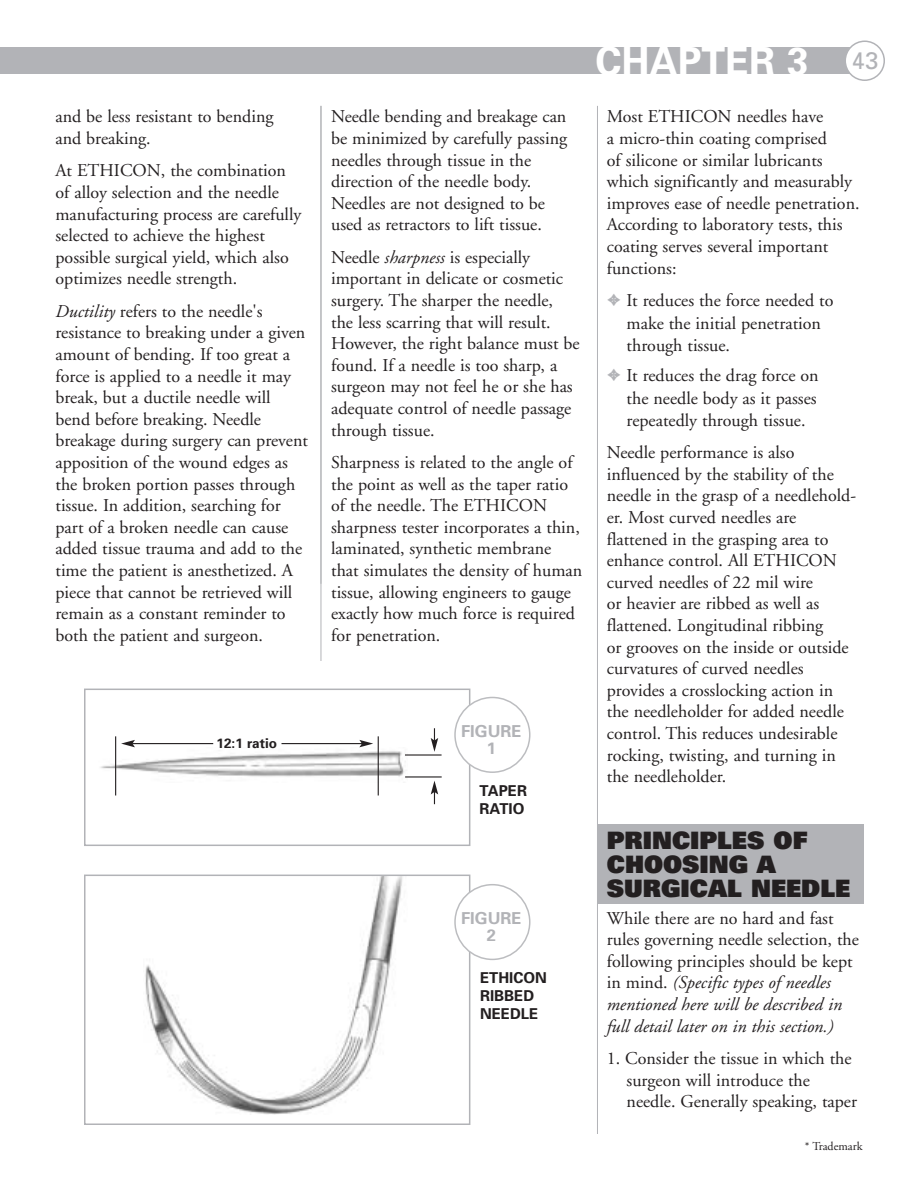
<style>
.page{position:relative;width:918px;height:1188px;background:#fff}
.page>*{position:absolute;margin:0;border:0;box-sizing:border-box;transform-origin:0 0}
.t1{font:700 39px "Univers";color:#fff}
.t2{font:900 24px/24px "Univers";color:#231f20}
.t3{font:18px/21.6px "Adobe Garamond";color:#231f20}
.t4{font:700 16.5px/16.5px "Univers";color:#b2b3b7;text-align:center}
.t5{font:700 15px/18px "Univers";color:#231f20}
.t6{font:700 13.5px "Univers";color:#231f20}
.t7{font:12px "Adobe Garamond";color:#231f20}
.s1{font-style:italic}
.s2{font-weight:400;font-size:24px;color:#b2b3b7}
.s3{color:#b2b3b7}
</style>
<div class="page">
<div style="left:1px;top:47px;width:863px;height:27px;background:#b2b3b7"></div>
<svg style="left:846px;top:40px;width:39px;height:41px"></svg>
<hr style="left:321px;top:106px;width:1px;height:1028px;background:#b2b3b7">
<hr style="left:597px;top:106px;width:1px;height:1028px;background:#b2b3b7">
<div style="left:597px;top:824px;width:267px;height:79px;background:#b2b3b7"></div>
<img style="left:100px;top:748px;width:306px;height:35px">
<div style="left:84px;top:689px;width:386px;height:157px;border:2px solid #b2b3b7"></div>
<svg style="left:454px;top:697px;width:77px;height:76px"></svg>
<img style="left:145px;top:878px;width:258px;height:236px">
<div style="left:84px;top:875px;width:386px;height:250px;border:2px solid #b2b3b7"></div>
<svg style="left:454px;top:884px;width:77px;height:76px"></svg>
<hr style="left:405px;top:776px;width:37px;height:2px;background:#231f20">
<hr style="left:405px;top:754px;width:37px;height:2px;background:#231f20">
<svg style="left:431px;top:781px;width:7px;height:23px"></svg>
<svg style="left:431px;top:728px;width:7px;height:24px"></svg>
<hr style="left:115px;top:736px;width:1px;height:59px;background:#231f20">
<hr style="left:378px;top:736px;width:1px;height:60px;background:#231f20">
<hr style="left:132px;top:743px;width:81px;height:1px;background:#231f20">
<svg style="left:121px;top:740px;width:14px;height:7px"></svg>
<hr style="left:282px;top:743px;width:80px;height:1px;background:#231f20">
<svg style="left:359px;top:740px;width:14px;height:7px"></svg>
<p class="t3" style="left:56px;top:108px;width:219px">and be less resistant to bending and breaking.</p>
<p class="t3" style="left:56px;top:162px;width:247px">At ETHICON, the combination of alloy selection and the needle manufacturing process are carefully selected to achieve the highest possible surgical yield, which also optimizes needle strength.</p>
<p class="t3" style="left:56px;top:302px;width:254px"><span class="s1">Ductility</span> refers to the needle's resistance to breaking under a given amount of bending. If too great a force is applied to a needle it may break, but a ductile needle will bend before breaking. Needle breakage during surgery can prevent apposition of the wound edges as the broken portion passes through tissue. In addition, searching for part of a broken needle can cause added tissue trauma and add to the time the patient is anesthetized. A piece that cannot be retrieved will remain as a constant reminder to both the patient and surgeon.</p>
<p class="t6" style="left:217px;top:739px;width:62px">12:1 ratio</p>
<p class="t3" style="left:331px;top:108px;width:238px">Needle bending and breakage can be minimized by carefully passing needles through tissue in the direction of the needle body.<br>Needles are not designed to be used as retractors to lift tissue.</p>
<p class="t3" style="left:331px;top:248px;width:250px">Needle <span class="s1">sharpness</span> is especially important in delicate or cosmetic surgery. The sharper the needle,<br>the less scarring that will result.<br>However, the right balance must be found. If a needle is too sharp, a surgeon may not feel he or she has adequate control of needle passage through tissue.</p>
<p class="t3" style="left:331px;top:453px;width:253px">Sharpness is related to the angle of the point as well as the taper ratio of the needle. The ETHICON sharpness tester incorporates a thin, laminated, synthetic membrane that simulates the density of human tissue, allowing engineers to gauge exactly how much force is required for penetration.</p>
<p class="t4" style="left:461px;top:725px;width:62px">FIGURE<br>1</p>
<p class="t5" style="left:480px;top:783px;width:49px">TAPER<br>RATIO</p>
<p class="t4" style="left:461px;top:912px;width:62px">FIGURE<br>2</p>
<p class="t5" style="left:480px;top:970px;width:68px">ETHICON<br>RIBBED<br>NEEDLE</p>
<h1 class="t1" style="left:595px;top:47px;width:284px">CHAPTER 3 <span class="s2">43</span></h1>
<p class="t3" style="left:607px;top:108px;width:254px">Most ETHICON needles have<br>a micro-thin coating comprised<br>of silicone or similar lubricants which significantly and measurably improves ease of needle penetration.<br>According to laboratory tests, this coating serves several important functions:</p>
<p class="t3" style="left:627px;top:291px;width:208px;line-height:22.4px;text-indent:-20px"><span class="s3">✦</span> It reduces the force needed to make the initial penetration through tissue.</p>
<p class="t3" style="left:627px;top:366px;width:194px;line-height:22.4px;text-align:justify;text-indent:-20px"><span class="s3">✦</span> It reduces the drag force on the needle body as it passes repeatedly through tissue.</p>
<p class="t3" style="left:607px;top:443px;width:251px">Needle performance is also influenced by the stability of the needle in the grasp of a needlehold&shy;er. Most curved needles are flattened in the grasping area to enhance control. All ETHICON curved needles of 22 mil wire<br>or heavier are ribbed as well as flattened. Longitudinal ribbing<br>or grooves on the inside or outside curvatures of curved needles provides a crosslocking action in the needleholder for added needle control. This reduces undesirable rocking, twisting, and turning in the needleholder.</p>
<h2 class="t2" style="left:607px;top:831px;width:245px">PRINCIPLES OF<br>CHOOSING A<br>SURGICAL NEEDLE</h2>
<p class="t3" style="left:607px;top:909px;width:254px">While there are no hard and fast rules governing needle selection, the following principles should be kept in mind. <span class="s1">(Specific types of needles mentioned here will be described in full detail later on in this section.)</span></p>
<p class="t3" style="left:627px;top:1049px;width:232px;text-indent:-20px">1. Consider the tissue in which the surgeon will introduce the needle. Generally speaking, taper</p>
<p class="t7" style="left:805px;top:1141px;width:59px">* Trademark</p>
</div>
